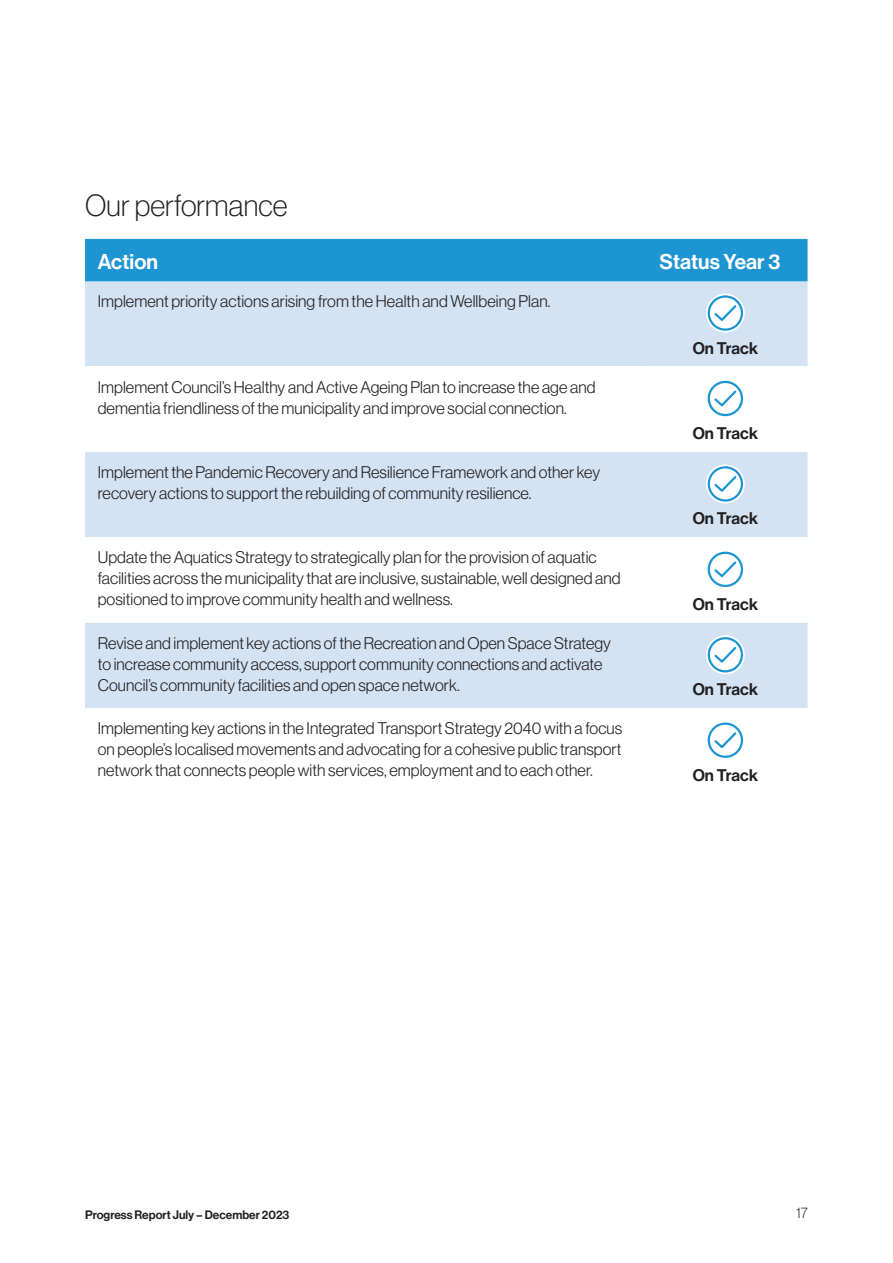
<style>
.page{position:relative;width:893px;height:1263px;background:#fff}
.page>*{position:absolute;margin:0;border:0;box-sizing:border-box;transform-origin:0 0}
.t1{font:100 30px "Neue Haas Display";letter-spacing:.005em;color:#231f20}
.t2{font:21px "Neue Haas Display Mediu";letter-spacing:.005em;color:#fff}
.Copy{font:300 16.5px/21px "Neue Haas Display";letter-spacing:.005em;color:#231f20}
.Copy-2{font:16.5px "Neue Haas Display Mediu";letter-spacing:.005em;color:#231f20}
.t3{font:100 15px "Neue Haas Display";color:#231f20}
.t4{font:12px "Neue Haas Display Mediu";color:#231f20}
</style>
<div class="page">
<div style="left:85px;top:239px;width:722px;height:43px;background:#1d95d3"></div>
<div style="left:85px;top:282px;width:722px;height:84px;background:#d3e3f4"></div>
<svg style="left:85px;top:452px;width:722px;height:256px;fill:#d3e3f4"></svg>
<svg style="left:706px;top:294px;width:39px;height:38px"></svg>
<div style="left:708px;top:295px;width:35px;height:36px;border:2px solid #1d95d3;border-radius:50%"></div>
<svg style="left:712px;top:303px;width:26px;height:20px"></svg>
<svg style="left:706px;top:379px;width:39px;height:39px"></svg>
<div style="left:708px;top:381px;width:35px;height:35px;border:2px solid #1d95d3;border-radius:50%"></div>
<svg style="left:712px;top:388px;width:26px;height:20px"></svg>
<svg style="left:706px;top:464px;width:39px;height:39px"></svg>
<div style="left:708px;top:466px;width:35px;height:36px;border:2px solid #1d95d3;border-radius:50%"></div>
<svg style="left:712px;top:474px;width:26px;height:20px"></svg>
<svg style="left:706px;top:550px;width:39px;height:39px"></svg>
<div style="left:708px;top:552px;width:35px;height:35px;border:2px solid #1d95d3;border-radius:50%"></div>
<svg style="left:712px;top:559px;width:26px;height:20px"></svg>
<svg style="left:706px;top:635px;width:39px;height:39px"></svg>
<div style="left:708px;top:637px;width:35px;height:35px;border:2px solid #1d95d3;border-radius:50%"></div>
<svg style="left:712px;top:645px;width:26px;height:20px"></svg>
<svg style="left:706px;top:721px;width:39px;height:39px"></svg>
<div style="left:708px;top:722px;width:35px;height:36px;border:2px solid #1d95d3;border-radius:50%"></div>
<svg style="left:712px;top:730px;width:26px;height:20px"></svg>
<h2 class="t1" style="left:85px;top:189px;width:204px">Our performance</h2>
<h3 class="t2" style="left:98px;top:249px;width:62px">Action</h3>
<h3 class="t2" style="left:659px;top:249px;width:122px">Status Year 3</h3>
<p class="Copy" style="left:98px;top:291px;width:454px">Implement priority actions arising from the Health and Wellbeing Plan.</p>
<p class="Copy-2" style="left:693px;top:338px;width:67px">On Track</p>
<p class="Copy" style="left:98px;top:376px;width:499px">Implement Council’s Healthy and Active Ageing Plan to increase the age and dementia friendliness of the municipality and improve social connection.</p>
<p class="Copy-2" style="left:693px;top:424px;width:67px">On Track</p>
<p class="Copy" style="left:98px;top:462px;width:504px">Implement the Pandemic Recovery and Resilience Framework and other key recovery actions to support the rebuilding of community resilience.</p>
<p class="Copy-2" style="left:693px;top:509px;width:67px">On Track</p>
<p class="Copy" style="left:98px;top:547px;width:524px">Update the Aquatics Strategy to strategically plan for the provision of aquatic facilities across the municipality that are inclusive, sustainable, well designed and positioned to improve community health and wellness.</p>
<p class="Copy-2" style="left:693px;top:594px;width:67px">On Track</p>
<p class="Copy" style="left:98px;top:632px;width:515px">Revise and implement key actions of the Recreation and Open Space Strategy to increase community access, support community connections and activate<br>Council’s community facilities and open space network.</p>
<p class="Copy" style="left:98px;top:718px;width:526px;text-align:justify">Implementing key actions in the Integrated Transport Strategy 2040 with a focus on people’s localised movements and advocating for a cohesive public transport network that connects people with services, employment and to each other.</p>
<p class="Copy-2" style="left:693px;top:680px;width:67px">On Track</p>
<p class="Copy-2" style="left:693px;top:765px;width:67px">On Track</p>
<p class="t4" style="left:85px;top:1207px;width:206px">Progress Report July – December 2023</p>
<p class="t3" style="left:796px;top:1204px;width:13px">17</p>
</div>
